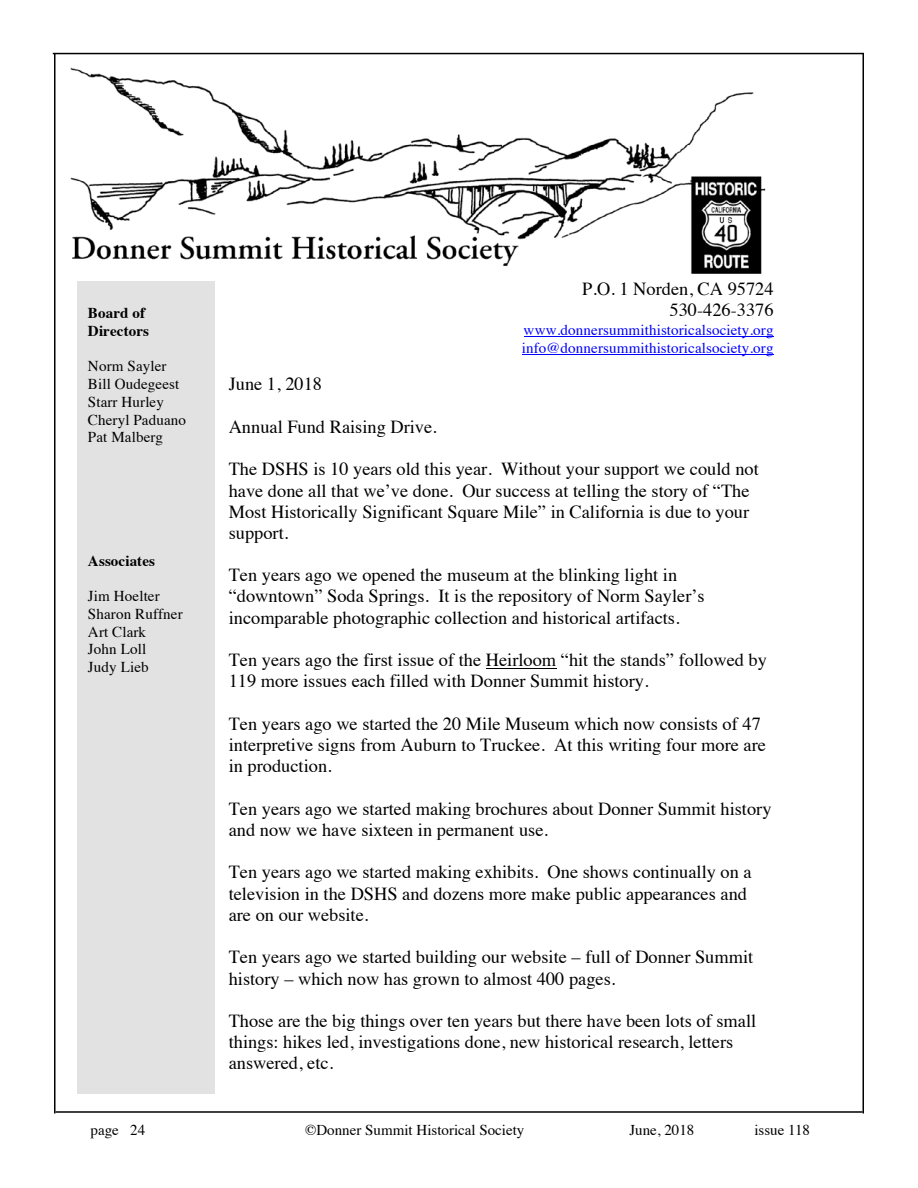
<style>
.page{position:relative;width:918px;height:1188px;background:#fff}
.page>*{position:absolute;margin:0;border:0;box-sizing:border-box;transform-origin:0 0}
.t1{font:18.3px/21.1px "Times";color:#000}
.t2{font:15px/17.7px "Times";letter-spacing:.005em;color:#000}
.t3{font:15px/18px "Times";letter-spacing:.005em;color:#00f}
.t4{font:700 15px/17.7px "Times";letter-spacing:.005em;color:#000}
</style>
<div class="page">
<hr style="left:54px;top:54px;width:2px;height:1059px;background:#000">
<hr style="left:53px;top:53px;width:811px;height:1px;background:#000">
<hr style="left:862px;top:54px;width:2px;height:1059px;background:#000">
<hr style="left:56px;top:1111px;width:806px;height:2px;background:#000">
<img style="left:70px;top:67px;width:696px;height:207px">
<hr style="left:524px;top:337px;width:250px;height:1px;background:#00f">
<hr style="left:522px;top:355px;width:252px;height:1px;background:#00f">
<hr style="left:486px;top:668px;width:70px;height:1px;background:#000">
<div style="left:77px;top:281px;width:138px;height:813px;background:#e2e2e2"></div>
<p class="t4" style="left:88px;top:303px;width:63px">Board of<br>Directors</p>
<p class="t2" style="left:88px;top:356px;width:100px">Norm Sayler<br>Bill Oudegeest<br>Starr Hurley<br>Cheryl Paduano<br>Pat Malberg</p>
<p class="t4" style="left:88px;top:551px;width:69px">Associates</p>
<p class="t2" style="left:88px;top:586px;width:96px">Jim Hoelter<br>Sharon Ruffner<br>Art Clark<br>John Loll<br>Judy Lieb</p>
<p class="t1" style="left:582px;top:277px;width:193px;text-align:right">P.O. 1 Norden, CA 95724<br>530-426-3376</p>
<p class="t3" style="left:522px;top:320px;width:253px">www.donnersummithistoricalsociety.org info@donnersummithistoricalsociety.org</p>
<p class="t1" style="left:229px;top:372px;width:95px">June 1, 2018</p>
<p class="t1" style="left:229px;top:414px;width:210px">Annual Fund Raising Drive.</p>
<p class="t1" style="left:229px;top:457px;width:532px">The DSHS is 10 years old this year. Without your support we could not have done all that we’ve done. Our success at telling the story of “The Most Historically Significant Square Mile” in California is due to your support.</p>
<p class="t1" style="left:229px;top:563px;width:478px">Ten years ago we opened the museum at the blinking light in “downtown” Soda Springs. It is the repository of Norm Sayler’s incomparable photographic collection and historical artifacts.</p>
<p class="t1" style="left:229px;top:648px;width:540px">Ten years ago the first issue of the Heirloom “hit the stands” followed by<br>119 more issues each filled with Donner Summit history.</p>
<p class="t1" style="left:229px;top:712px;width:539px">Ten years ago we started the 20 Mile Museum which now consists of 47 interpretive signs from Auburn to Truckee. At this writing four more are in production.</p>
<p class="t1" style="left:229px;top:797px;width:544px">Ten years ago we started making brochures about Donner Summit history and now we have sixteen in permanent use.</p>
<p class="t1" style="left:229px;top:860px;width:524px">Ten years ago we started making exhibits. One shows continually on a television in the DSHS and dozens more make public appearances and are on our website.</p>
<p class="t1" style="left:229px;top:945px;width:526px">Ten years ago we started building our website – full of Donner Summit history – which now has grown to almost 400 pages.</p>
<p class="t1" style="left:229px;top:1008px;width:529px">Those are the big things over ten years but there have been lots of small things: hikes led, investigations done, new historical research, letters answered, etc.</p>
<p class="t2" style="left:91px;top:1120px;width:56px">page 24</p>
<p class="t2" style="left:305px;top:1120px;width:221px">©Donner Summit Historical Society</p>
<p class="t2" style="left:629px;top:1120px;width:66px">June, 2018</p>
<p class="t2" style="left:754px;top:1120px;width:57px">issue 118</p>
</div>
